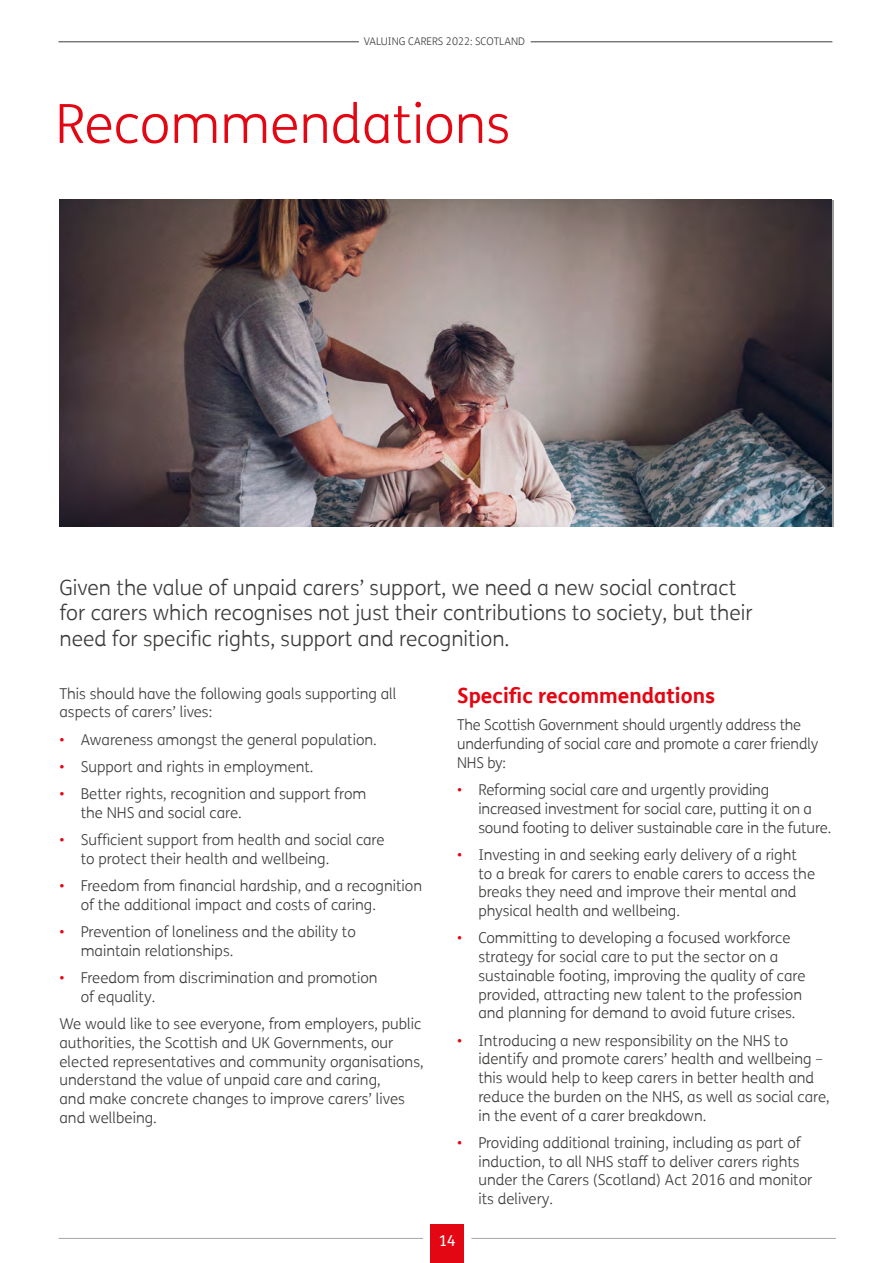
<style>
.page{position:relative;width:893px;height:1263px;background:#fff}
.page>*{position:absolute;margin:0;border:0;box-sizing:border-box;transform-origin:0 0}
.H2_-Section_header{font:300 54px "FS Me";color:#e30613}
.Intro{font:300 21px/25.5px "FS Me";color:#3c3c3b}
.H3_-_Subheader{font:700 21px "FS Me";color:#e30613}
.P_-_Body{font:300 15px/18.8px "FS Me";color:#3c3c3b}
.t1{font:15px "FS Me";color:#fff}
.t2{font:300 10.5px "FS Me";color:#3c3c3b}
.s1{color:#e30613}
</style>
<div class="page">
<hr style="left:58px;top:42px;width:301px;height:1px;background:#3c3c3b">
<hr style="left:531px;top:42px;width:301px;height:1px;background:#3c3c3b">
<img style="left:60px;top:200px;width:771px;height:327px">
<div style="left:431px;top:1224px;width:33px;height:39px;background:#e30613"></div>
<hr style="left:58px;top:1238px;width:365px;height:1px;background:#a8a8a7">
<hr style="left:471px;top:1238px;width:365px;height:1px;background:#a8a8a7">
<p class="t2" style="left:364px;top:34px;width:163px">VALUING CARERS 2022: SCOTLAND</p>
<h2 class="H2_-Section_header" style="left:55px;top:87px;width:457px">Recommendations</h2>
<p class="Intro" style="left:60px;top:574px;width:695px">Given the value of unpaid carers’ support, we need a new social contract for carers which recognises not just their contributions to society, but their need for specific rights, support and recognition.</p>
<p class="P_-_Body" style="left:60px;top:683px;width:339px">This should have the following goals supporting all aspects of carers’ lives:</p>
<p class="P_-_Body" style="left:60px;top:729px;width:319px"><span class="s1">•</span> Awareness amongst the general population.</p>
<p class="P_-_Body" style="left:60px;top:757px;width:255px"><span class="s1">•</span> Support and rights in employment.</p>
<p class="P_-_Body" style="left:81px;top:784px;width:287px;text-indent:-21px"><span class="s1">•</span> Better rights, recognition and support from the NHS and social care.</p>
<p class="P_-_Body" style="left:81px;top:830px;width:305px;text-indent:-21px"><span class="s1">•</span> Sufficient support from health and social care to protect their health and wellbeing.</p>
<p class="P_-_Body" style="left:81px;top:876px;width:343px;text-indent:-21px"><span class="s1">•</span> Freedom from financial hardship, and a recognition of the additional impact and costs of caring.</p>
<p class="P_-_Body" style="left:81px;top:922px;width:277px;text-indent:-21px"><span class="s1">•</span> Prevention of loneliness and the ability to maintain relationships.</p>
<p class="P_-_Body" style="left:81px;top:968px;width:298px;text-indent:-21px"><span class="s1">•</span> Freedom from discrimination and promotion of equality.</p>
<p class="P_-_Body" style="left:60px;top:1014px;width:366px">We would like to see everyone, from employers, public authorities, the Scottish and UK Governments, our elected representatives and community organisations, understand the value of unpaid care and caring,<br>and make concrete changes to improve carers’ lives and wellbeing.</p>
<h3 class="H3_-_Subheader" style="left:457px;top:679px;width:259px">Specific recommendations</h3>
<p class="P_-_Body" style="left:457px;top:715px;width:363px">The Scottish Government should urgently address the underfunding of social care and promote a carer friendly<br>NHS by:</p>
<p class="P_-_Body" style="left:478px;top:780px;width:354px;text-indent:-21px"><span class="s1">•</span> Reforming social care and urgently providing increased investment for social care, putting it on a sound footing to deliver sustainable care in the future.</p>
<p class="P_-_Body" style="left:478px;top:845px;width:338px;text-indent:-21px"><span class="s1">•</span> Investing in and seeking early delivery of a right<br>to a break for carers to enable carers to access the breaks they need and improve their mental and physical health and wellbeing.</p>
<p class="P_-_Body" style="left:478px;top:928px;width:329px;text-indent:-21px"><span class="s1">•</span> Committing to developing a focused workforce strategy for social care to put the sector on a sustainable footing, improving the quality of care provided, attracting new talent to the profession and planning for demand to avoid future crises.</p>
<p class="P_-_Body" style="left:478px;top:1030px;width:353px;text-indent:-21px"><span class="s1">•</span> Introducing a new responsibility on the NHS to identify and promote carers’ health and wellbeing – this would help to keep carers in better health and reduce the burden on the NHS, as well as social care, in the event of a carer breakdown.</p>
<p class="P_-_Body" style="left:478px;top:1133px;width:336px;text-indent:-21px"><span class="s1">•</span> Providing additional training, including as part of induction, to all NHS staff to deliver carers rights under the Carers (Scotland) Act 2016 and monitor its delivery.</p>
<p class="t1" style="left:439px;top:1230px;width:19px">14</p>
</div>
